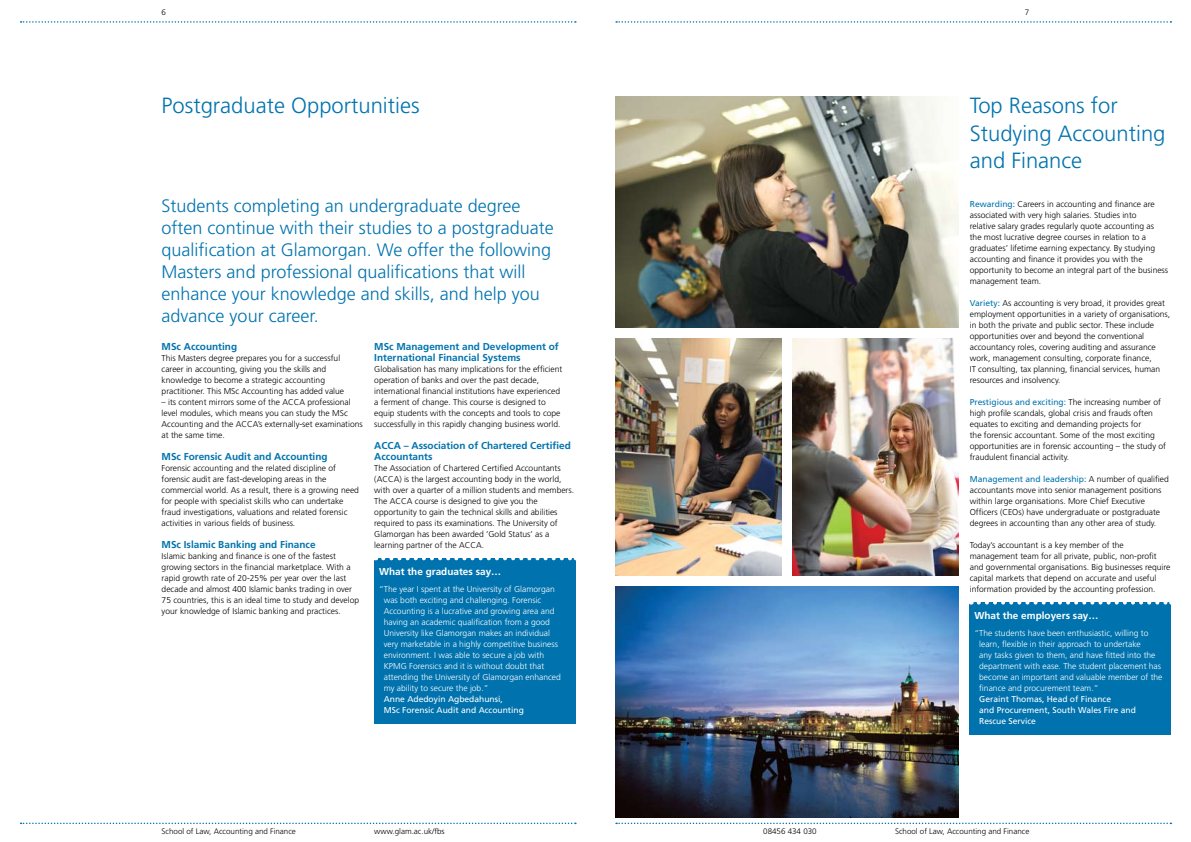
<style>
.page{position:relative;width:1191px;height:842px;background:#fff}
.page>*{position:absolute;margin:0;border:0;box-sizing:border-box;transform-origin:0 0}
.t1{font:300 22px/27.5px "Frutiger";color:#0073ae}
.t2{font:300 18px/22px "Frutiger";color:#0073ae}
.t3{font:700 10px/11px "Frutiger";color:#0073ae}
.t4{font:700 10px "Frutiger";color:#fff}
.t5{font:300 8.5px/11px "Frutiger";color:#000}
.t6{font:300 8.5px/11px "Frutiger";color:#fff}
.t7{font:8.5px/11px "Frutiger";color:#fff}
.t8{font:300 8px "Frutiger";color:#000}
.s1{font-weight:400;color:#0073ae}
</style>
<div class="page">
<svg style="left:21px;top:823px;width:555px;height:1px"></svg>
<svg style="left:21px;top:21px;width:555px;height:2px"></svg>
<svg style="left:616px;top:823px;width:555px;height:1px"></svg>
<svg style="left:616px;top:21px;width:555px;height:2px"></svg>
<img style="left:615px;top:97px;width:343px;height:231px">
<img style="left:615px;top:339px;width:166px;height:236px">
<img style="left:615px;top:586px;width:343px;height:231px">
<img style="left:792px;top:338px;width:166px;height:237px">
<div style="left:374px;top:558px;width:201px;height:166px;background:#0073ae"></div>
<svg style="left:383px;top:558px;width:192px;height:2px"></svg>
<div style="left:969px;top:603px;width:202px;height:132px;background:#0073ae"></div>
<svg style="left:978px;top:602px;width:193px;height:3px"></svg>
<p class="t8" style="left:162px;top:7px;width:6px">6</p>
<h1 class="t1" style="left:162px;top:92px;width:259px">Postgraduate Opportunities</h1>
<p class="t2" style="left:162px;top:195px;width:394px">Students completing an undergraduate degree often continue with their studies to a postgraduate qualification at Glamorgan. We offer the following Masters and professional qualifications that will enhance your knowledge and skills, and help you advance your career.</p>
<p class="t3" style="left:162px;top:340px;width:77px">MSc Accounting</p>
<p class="t5" style="left:162px;top:352px;width:184px">This Masters degree prepares you for a successful career in accounting, giving you the skills and knowledge to become a strategic accounting practitioner. This MSc Accounting has added value</p>
<p class="t5" style="left:162px;top:396px;width:203px">– its content mirrors some of the ACCA professional level modules, which means you can study the MSc Accounting and the ACCA’s externally-set examinations at the same time.</p>
<p class="t3" style="left:162px;top:450px;width:167px">MSc Forensic Audit and Accounting</p>
<p class="t5" style="left:162px;top:462px;width:199px">Forensic accounting and the related discipline of forensic audit are fast-developing areas in the commercial world. As a result, there is a growing need for people with specialist skills who can undertake fraud investigations, valuations and related forensic activities in various fields of business.</p>
<p class="t3" style="left:162px;top:538px;width:155px">MSc Islamic Banking and Finance</p>
<p class="t5" style="left:162px;top:550px;width:199px">Islamic banking and finance is one of the fastest growing sectors in the financial marketplace. With a rapid growth rate of 20-25% per year over the last decade and almost 400 Islamic banks trading in over 75 countries, this is an ideal time to study and develop your knowledge of Islamic banking and practices.</p>
<p class="t3" style="left:374px;top:340px;width:186px">MSc Management and Development of<br>International Financial Systems</p>
<p class="t5" style="left:374px;top:363px;width:189px">Globalisation has many implications for the efficient operation of banks and over the past decade, international financial institutions have experienced a ferment of change. This course is designed to equip students with the concepts and tools to cope successfully in this rapidly changing business world.</p>
<p class="t3" style="left:374px;top:439px;width:198px">ACCA – Association of Chartered Certified<br>Accountants</p>
<p class="t5" style="left:374px;top:462px;width:201px">The Association of Chartered Certified Accountants (ACCA) is the largest accounting body in the world, with over a quarter of a million students and members.<br>The ACCA course is designed to give you the opportunity to gain the technical skills and abilities required to pass its examinations. The University of Glamorgan has been awarded ‘Gold Status’ as a learning partner of the ACCA.</p>
<p class="t4" style="left:379px;top:566px;width:124px">What the graduates say…</p>
<p class="t6" style="left:384px;top:583px;width:179px;text-indent:-5px">“The year I spent at the University of Glamorgan was both exciting and challenging. Forensic Accounting is a lucrative and growing area and having an academic qualification from a good University like Glamorgan makes an individual very marketable in a highly competitive business environment. I was able to secure a job with KPMG Forensics and it is without doubt that attending the University of Glamorgan enhanced my ability to secure the job.”</p>
<p class="t7" style="left:384px;top:693px;width:142px">Anne Adedoyin Agbedahunsi,<br>MSc Forensic Audit and Accounting</p>
<p class="t8" style="left:162px;top:826px;width:136px">School of Law, Accounting and Finance</p>
<p class="t8" style="left:374px;top:826px;width:72px">www.glam.ac.uk/fbs</p>
<p class="t8" style="left:1025px;top:7px;width:6px">7</p>
<h1 class="t1" style="left:969px;top:92px;width:197px">Top Reasons for<br>Studying Accounting and Finance</h1>
<p class="t5" style="left:969px;top:198px;width:200px"><span class="s1">Rewarding:</span> Careers in accounting and finance are associated with very high salaries. Studies into<br>relative salary grades regularly quote accounting as<br>the most lucrative degree courses in relation to a graduates’ lifetime earning expectancy. By studying accounting and finance it provides you with the opportunity to become an integral part of the business management team.</p>
<p class="t5" style="left:969px;top:297px;width:202px"><span class="s1">Variety:</span> As accounting is very broad, it provides great employment opportunities in a variety of organisations, in both the private and public sector. These include opportunities over and beyond the conventional accountancy roles, covering auditing and assurance work, management consulting, corporate finance,<br>IT consulting, tax planning, financial services, human resources and insolvency.</p>
<p class="t5" style="left:969px;top:396px;width:198px"><span class="s1">Prestigious and exciting:</span> The increasing number of high profile scandals, global crisis and frauds often equates to exciting and demanding projects for<br>the forensic accountant. Some of the most exciting opportunities are in forensic accounting – the study of fraudulent financial activity.</p>
<p class="t5" style="left:969px;top:473px;width:200px"><span class="s1">Management and leadership:</span> A number of qualified accountants move into senior management positions within large organisations. More Chief Executive Officers (CEOs) have undergraduate or postgraduate degrees in accounting than any other area of study.</p>
<p class="t5" style="left:969px;top:539px;width:202px">Today’s accountant is a key member of the management team for all private, public, non-profit and governmental organisations. Big businesses require capital markets that depend on accurate and useful information provided by the accounting profession.</p>
<p class="t4" style="left:974px;top:610px;width:125px">What the employers say…</p>
<p class="t6" style="left:979px;top:627px;width:185px;text-indent:-5px">“The students have been enthusiastic, willing to learn, flexible in their approach to undertake<br>any tasks given to them, and have fitted into the department with ease. The student placement has become an important and valuable member of the finance and procurement team.”</p>
<p class="t7" style="left:979px;top:693px;width:158px">Geraint Thomas, Head of Finance<br>and Procurement, South Wales Fire and<br>Rescue Service</p>
<p class="t8" style="left:763px;top:826px;width:55px">08456 434 030</p>
<p class="t8" style="left:895px;top:826px;width:136px">School of Law, Accounting and Finance</p>
</div>
